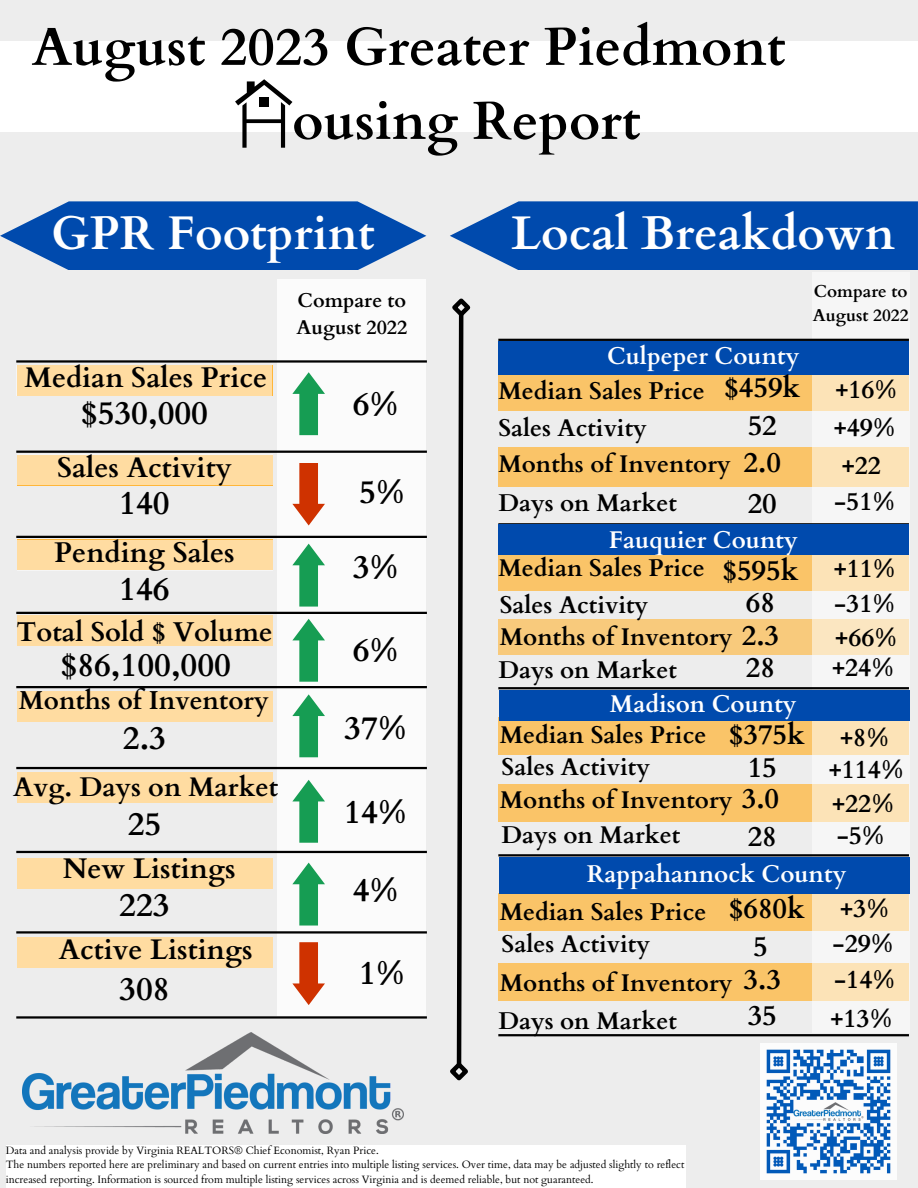
<style>
.page{position:relative;width:918px;height:1188px;background:#ededed}
.page>*{position:absolute;margin:0;border:0;box-sizing:border-box;transform-origin:0 0}
.t1{font:700 53.55px/73.9px "Cardo";color:#000}
.t2{font:700 47.25px "Cardo";color:#fff}
.t3{font:700 32.85px "Cardo";color:#000}
.t4{font:700 28.5px "Cardo";color:#000}
.t5{font:700 28.35px "Cardo";color:#000}
.t6{font:700 27.15px "Cardo";color:#000}
.t7{font:700 26.85px "Cardo";color:#000}
.t8{font:700 25.95px "Cardo";color:#000}
.t9{font:700 25.5px "Cardo";color:#000}
.t10{font:700 24.15px "Cardo";color:#000}
.t11{font:700 24.15px "Cardo";color:#fff}
.t12{font:700 19.95px/27.6px "Cardo";color:#000}
.t13{font:700 17.25px/23.9px "Cardo";color:#000}
.t14{font:10.65px/14.1px "Cardo";color:#000}
</style>
<div class="page">
<div style="left:0;top:41px;width:918px;height:91px;background:#fff"></div>
<svg style="left:235px;top:79px;width:57px;height:69px"></svg>
<svg style="left:0;top:201px;width:426px;height:69px"></svg>
<img style="left:23px;top:1032px;width:380px;height:101px">
<svg style="left:450px;top:201px;width:468px;height:69px;background:#1357b2"></svg>
<svg style="left:450px;top:298px;width:21px;height:783px"></svg>
<div style="left:277px;top:280px;width:149px;height:736px;background:#fff"></div>
<hr style="left:16px;top:851px;width:411px;height:2px;background:#000">
<hr style="left:16px;top:767px;width:411px;height:2px;background:#000">
<hr style="left:16px;top:536px;width:411px;height:2px;background:#000">
<hr style="left:16px;top:451px;width:411px;height:2px;background:#000">
<hr style="left:16px;top:360px;width:411px;height:3px;background:#000">
<hr style="left:16px;top:686px;width:411px;height:2px;background:#000">
<hr style="left:16px;top:612px;width:411px;height:2px;background:#000">
<svg style="left:292px;top:372px;width:33px;height:63px"></svg>
<svg style="left:292px;top:463px;width:33px;height:63px"></svg>
<svg style="left:292px;top:544px;width:33px;height:63px"></svg>
<svg style="left:292px;top:694px;width:33px;height:63px"></svg>
<svg style="left:292px;top:780px;width:33px;height:63px"></svg>
<hr style="left:16px;top:931px;width:411px;height:3px;background:#000">
<hr style="left:16px;top:1016px;width:411px;height:3px;background:#000">
<svg style="left:292px;top:863px;width:33px;height:63px"></svg>
<div style="left:498px;top:717px;width:410px;height:38px;background:#fac468"></div>
<div style="left:498px;top:784px;width:410px;height:38px;background:#fac468"></div>
<div style="left:498px;top:893px;width:410px;height:38px;background:#fac468"></div>
<div style="left:498px;top:963px;width:410px;height:38px;background:#fac468"></div>
<div style="left:498px;top:553px;width:410px;height:38px;background:#fac468"></div>
<div style="left:498px;top:619px;width:410px;height:36px;background:#f8ca7c"></div>
<div style="left:498px;top:447px;width:410px;height:40px;background:#fac468"></div>
<div style="left:498px;top:373px;width:410px;height:38px;background:#fac468"></div>
<svg style="left:813px;top:338px;width:96px;height:663px;fill:#fbe3b7"></svg>
<hr style="left:498px;top:339px;width:411px;height:2px;background:#000">
<hr style="left:498px;top:523px;width:411px;height:2px;background:#000">
<hr style="left:498px;top:687px;width:411px;height:2px;background:#000">
<hr style="left:498px;top:854px;width:411px;height:2px;background:#000">
<hr style="left:498px;top:1034px;width:411px;height:2px;background:#000">
<div style="left:6px;top:1146px;width:680px;height:42px;background:#fff"></div>
<img style="left:761px;top:1043px;width:136px;height:136px">
<div style="left:16px;top:365px;width:256px;height:30px;background:#ffdca1"></div>
<div style="left:17px;top:455px;width:256px;height:30px;background:#ffdca1"></div>
<div style="left:17px;top:540px;width:256px;height:31px;background:#ffdca1"></div>
<div style="left:17px;top:615px;width:256px;height:30px;background:#ffdca1"></div>
<div style="left:17px;top:691px;width:256px;height:30px;background:#ffdca1"></div>
<div style="left:17px;top:773px;width:256px;height:30px;background:#ffdca1"></div>
<div style="left:17px;top:858px;width:256px;height:30px;background:#ffdca1"></div>
<div style="left:17px;top:937px;width:256px;height:30px;background:#ffdca1"></div>
<div style="left:498px;top:341px;width:411px;height:34px;background:#004aad"></div>
<div style="left:498px;top:524px;width:411px;height:31px;background:#004aad"></div>
<div style="left:500px;top:857px;width:410px;height:37px;background:#004aad"></div>
<div style="left:500px;top:690px;width:410px;height:31px;background:#004aad"></div>
<svg style="left:292px;top:619px;width:33px;height:63px"></svg>
<svg style="left:292px;top:943px;width:33px;height:62px"></svg>
<p class="t1" style="left:292px;top:11px;width:495px;text-indent:-260px">August 2023 Greater Piedmont ousing Report</p>
<p class="t2" style="left:51px;top:203px;width:325px">GPR Footprint</p>
<p class="t2" style="left:511px;top:203px;width:386px">Local Breakdown</p>
<p class="t5" style="left:24px;top:359px;width:244px">Median Sales Price</p>
<p class="t3" style="left:81px;top:392px;width:129px">$530,000</p>
<p class="t5" style="left:57px;top:449px;width:176px">Sales Activity</p>
<p class="t3" style="left:119px;top:482px;width:52px">140</p>
<p class="t5" style="left:54px;top:534px;width:182px">Pending Sales</p>
<p class="t3" style="left:119px;top:567px;width:52px">146</p>
<p class="t6" style="left:16px;top:614px;width:258px">Total Sold $ Volume</p>
<p class="t3" style="left:61px;top:643px;width:172px">$86,100,000</p>
<p class="t8" style="left:19px;top:684px;width:252px">Months of Inventory</p>
<p class="t3" style="left:123px;top:717px;width:45px">2.3</p>
<p class="t7" style="left:13px;top:770px;width:267px">Avg. Days on Market</p>
<p class="t3" style="left:128px;top:803px;width:35px">25</p>
<p class="t5" style="left:63px;top:850px;width:174px">New Listings</p>
<p class="t3" style="left:119px;top:883px;width:52px">223</p>
<p class="t5" style="left:59px;top:931px;width:195px">Active Listings</p>
<p class="t3" style="left:119px;top:967px;width:52px">308</p>
<p class="t12" style="left:296px;top:287px;width:113px">Compare to<br>August 2022</p>
<p class="t3" style="left:353px;top:383px;width:47px">6%</p>
<p class="t3" style="left:359px;top:470px;width:47px">5%</p>
<p class="t3" style="left:353px;top:546px;width:47px">3%</p>
<p class="t3" style="left:353px;top:628px;width:47px">6%</p>
<p class="t3" style="left:344px;top:707px;width:64px">37%</p>
<p class="t3" style="left:344px;top:790px;width:64px">14%</p>
<p class="t3" style="left:353px;top:869px;width:47px">4%</p>
<p class="t3" style="left:359px;top:951px;width:47px">1%</p>
<p class="t11" style="left:607px;top:340px;width:194px">Culpeper County</p>
<p class="t4" style="left:724px;top:369px;width:78px">$459k</p>
<p class="t4" style="left:748px;top:407px;width:31px">52</p>
<p class="t4" style="left:744px;top:444px;width:39px">2.0</p>
<p class="t4" style="left:748px;top:485px;width:31px">20</p>
<p class="t10" style="left:498px;top:375px;width:208px">Median Sales Price</p>
<p class="t10" style="left:498px;top:412px;width:150px">Sales Activity</p>
<p class="t10" style="left:498px;top:448px;width:234px">Months of Inventory</p>
<p class="t10" style="left:498px;top:487px;width:180px">Days on Market</p>
<p class="t11" style="left:609px;top:524px;width:191px">Fauquier County</p>
<p class="t10" style="left:498px;top:552px;width:208px">Median Sales Price</p>
<p class="t10" style="left:500px;top:589px;width:150px">Sales Activity</p>
<p class="t10" style="left:500px;top:621px;width:234px">Months of Inventory</p>
<p class="t10" style="left:498px;top:654px;width:180px">Days on Market</p>
<p class="t4" style="left:722px;top:552px;width:78px">$595k</p>
<p class="t4" style="left:746px;top:584px;width:31px">68</p>
<p class="t4" style="left:742px;top:617px;width:39px">2.3</p>
<p class="t4" style="left:746px;top:649px;width:31px">28</p>
<p class="t13" style="left:813px;top:280px;width:97px">Compare to<br>August 2022</p>
<p class="t9" style="left:835px;top:373px;width:63px">+16%</p>
<p class="t9" style="left:834px;top:411px;width:63px">+49%</p>
<p class="t9" style="left:842px;top:449px;width:41px">+22</p>
<p class="t9" style="left:834px;top:485px;width:62px">-51%</p>
<p class="t9" style="left:834px;top:552px;width:63px">+11%</p>
<p class="t9" style="left:834px;top:586px;width:62px">-31%</p>
<p class="t9" style="left:835px;top:621px;width:63px">+66%</p>
<p class="t9" style="left:832px;top:651px;width:63px">+24%</p>
<p class="t11" style="left:610px;top:688px;width:188px">Madison County</p>
<p class="t4" style="left:729px;top:716px;width:78px">$375k</p>
<p class="t10" style="left:500px;top:719px;width:208px">Median Sales Price</p>
<p class="t10" style="left:502px;top:751px;width:150px">Sales Activity</p>
<p class="t10" style="left:500px;top:784px;width:234px">Months of Inventory</p>
<p class="t10" style="left:502px;top:819px;width:180px">Days on Market</p>
<p class="t4" style="left:748px;top:749px;width:31px">15</p>
<p class="t4" style="left:742px;top:780px;width:39px">3.0</p>
<p class="t4" style="left:748px;top:818px;width:31px">28</p>
<p class="t9" style="left:840px;top:721px;width:50px">+8%</p>
<p class="t9" style="left:829px;top:753px;width:76px">+114%</p>
<p class="t9" style="left:832px;top:787px;width:63px">+22%</p>
<p class="t9" style="left:837px;top:819px;width:49px">-5%</p>
<p class="t11" style="left:587px;top:858px;width:261px">Rappahannock County</p>
<p class="t4" style="left:729px;top:890px;width:78px">$680k</p>
<p class="t10" style="left:500px;top:896px;width:208px">Median Sales Price</p>
<p class="t10" style="left:502px;top:928px;width:150px">Sales Activity</p>
<p class="t10" style="left:500px;top:967px;width:234px">Months of Inventory</p>
<p class="t10" style="left:498px;top:1005px;width:180px">Days on Market</p>
<p class="t4" style="left:753px;top:928px;width:16px">5</p>
<p class="t4" style="left:744px;top:961px;width:39px">3.3</p>
<p class="t4" style="left:748px;top:997px;width:31px">35</p>
<p class="t9" style="left:840px;top:891px;width:50px">+3%</p>
<p class="t9" style="left:833px;top:927px;width:62px">-29%</p>
<p class="t9" style="left:834px;top:963px;width:62px">-14%</p>
<p class="t9" style="left:830px;top:1001px;width:63px">+13%</p>
<p class="t14" style="left:6px;top:1144px;width:375px">Data and analysis provide by Virginia REALTORS® Chief Economist, Ryan Price.</p>
<p class="t14" style="left:6px;top:1158px;width:680px">The numbers reported here are preliminary and based on current entries into multiple listing services. Over time, data may be adjusted slightly to reflect increased reporting. Information is sourced from multiple listing services across Virginia and is deemed reliable, but not guaranteed.</p>
</div>
